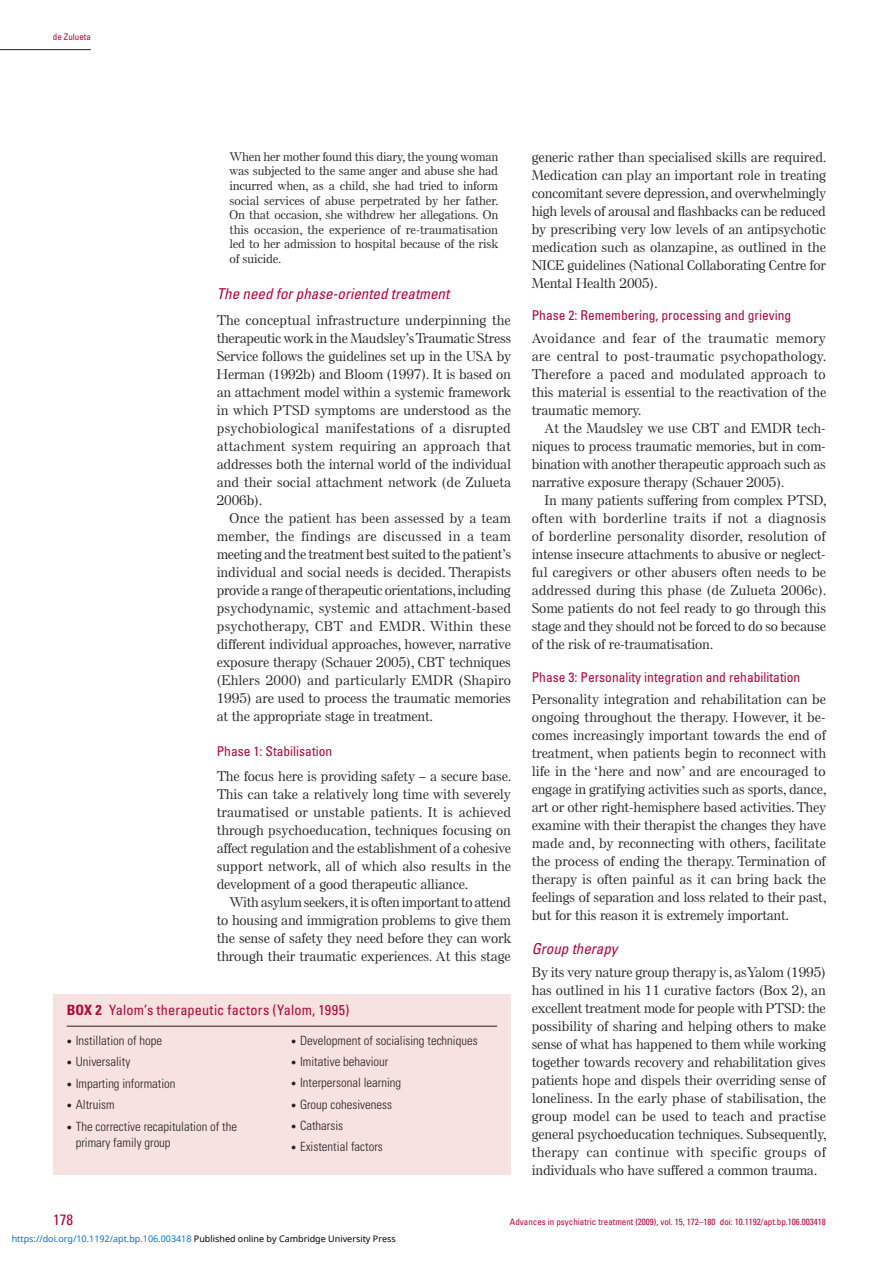
<style>
.page{position:relative;width:893px;height:1263px;background:#fff}
.page>*{position:absolute;margin:0;border:0;box-sizing:border-box;transform-origin:0 0}
.subhead_2{font:italic condensed 15px "Univers LT Std";color:#b30437}
.t1{font:condensed 15px "Univers LT Std";color:#b30437}
.Box_title{font:condensed 14.25px "Univers LT Std";letter-spacing:.01em;color:#b30437}
._1st_para{font:500 13.5px/18px "Else NPL Std";letter-spacing:.01em;color:#231f20;text-align:justify}
.Body_text{font:500 13.5px/18px "Else NPL Std";color:#231f20;text-align:justify}
.subhead_3{font:condensed 13.5px "Univers LT Std";color:#b30437}
.Box_bullet_list{font:300 condensed 12.75px/16.5px "Univers LT Std";color:#231f20}
.Quote__display__case{font:500 12px/14.7px "Else NPL Std";color:#231f20;text-align:justify}
.t2{font:condensed 9px "Univers LT Std";color:#b30437}
.t3{font:9px "Noto Sans";color:#0172cf}
.s1{font-weight:700}
.s2{font-family:"Newspaper Pi BT";font-weight:400;font-stretch:normal;font-size:7.5px}
.s3{color:#000}
</style>
<div class="page">
<hr style="left:0;top:49px;width:91px;height:1px;background:#231f20">
<div style="left:53px;top:994px;width:458px;height:180px;background:#f6e2df"></div>
<hr style="left:67px;top:1026px;width:430px;height:1px;background:#231f20">
<p class="t2" style="left:53px;top:31px;width:39px">de Zulueta</p>
<p class="Quote__display__case" style="left:230px;top:149px;width:270px">When her mother found this diary, the young woman was subjected to the same anger and abuse she had incurred when, as a child, she had tried to inform social services of abuse perpetrated by her father.<br>On that occasion, she withdrew her allegations. On this occasion, the experience of re-traumatisation led to her admission to hospital because of the risk of suicide.</p>
<p class="subhead_2" style="left:217px;top:284px;width:234px">The need for phase-oriented treatment</p>
<p class="_1st_para" style="left:217px;top:311px;width:296px">The conceptual infrastructure underpinning the therapeutic work in the Maudsley’s Traumatic Stress Service follows the guidelines set up in the USA by Herman (1992b) and Bloom (1997). It is based on an attachment model within a systemic framework in which PTSD symptoms are understood as the psychobiological manifestations of a disrupted attachment system requiring an approach that addresses both the internal world of the individual and their social attachment network (de Zulueta 2006b).</p>
<p class="Body_text" style="left:217px;top:509px;width:296px;text-indent:13px">Once the patient has been assessed by a team member, the findings are discussed in a team meeting and the treatment best suited to the patient’s individual and social needs is decided. Therapists provide a range of therapeutic orientations, including psychodynamic, systemic and attachment-based psychotherapy, CBT and EMDR. Within these different individual approaches, however, narrative exposure therapy (Schauer 2005), CBT techniques (Ehlers 2000) and particularly EMDR (Shapiro 1995) are used to process the traumatic memories at the appropriate stage in treatment.</p>
<p class="subhead_3" style="left:217px;top:743px;width:117px">Phase 1: Stabilisation</p>
<p class="_1st_para" style="left:217px;top:767px;width:296px">The focus here is providing safety – a secure base.<br>This can take a relatively long time with severely traumatised or unstable patients. It is achieved through psychoeducation, techniques focusing on affect regulation and the establishment of a cohesive support network, all of which also results in the development of a good therapeutic alliance.</p>
<p class="Body_text" style="left:217px;top:893px;width:296px;text-indent:13px">With asylum seekers, it is often important to attend to housing and immigration problems to give them the sense of safety they need before they can work through their traumatic experiences. At this stage</p>
<p class="Box_title" style="left:67px;top:1001px;width:284px"><span class="s1">Box 2</span> Yalom’s therapeutic factors (Yalom, 1995)</p>
<p class="Box_bullet_list" style="left:67px;top:1032px;width:97px"><span class="s2">•</span> Instillation of hope</p>
<p class="Box_bullet_list" style="left:67px;top:1053px;width:65px"><span class="s2">•</span> Universality</p>
<p class="Box_bullet_list" style="left:67px;top:1075px;width:110px"><span class="s2">•</span> Imparting information</p>
<p class="Box_bullet_list" style="left:67px;top:1096px;width:49px"><span class="s2">•</span> Altruism</p>
<p class="Box_bullet_list" style="left:76px;top:1118px;width:163px;text-indent:-9px"><span class="s2">•</span> The corrective recapitulation of the primary family group</p>
<p class="Box_bullet_list" style="left:291px;top:1032px;width:188px"><span class="s2">•</span> Development of socialising techniques</p>
<p class="Box_bullet_list" style="left:291px;top:1053px;width:99px"><span class="s2">•</span> Imitative behaviour</p>
<p class="Box_bullet_list" style="left:291px;top:1075px;width:112px"><span class="s2">•</span> Interpersonal learning</p>
<p class="Box_bullet_list" style="left:291px;top:1096px;width:103px"><span class="s2">•</span> Group cohesiveness</p>
<p class="Box_bullet_list" style="left:291px;top:1117px;width:54px"><span class="s2">•</span> Catharsis</p>
<p class="Box_bullet_list" style="left:291px;top:1138px;width:93px"><span class="s2">•</span> Existential factors</p>
<p class="Body_text" style="left:532px;top:148px;width:296px">generic rather than specialised skills are required.<br>Medication can play an important role in treating concomitant severe depression, and overwhelmingly high levels of arousal and flashbacks can be reduced by prescribing very low levels of an antipsychotic medication such as olanzapine, as outlined in the NICE guidelines (National Collaborating Centre for Mental Health 2005).</p>
<p class="subhead_3" style="left:532px;top:307px;width:261px">Phase 2: Remembering, processing and grieving</p>
<p class="_1st_para" style="left:532px;top:329px;width:296px">Avoidance and fear of the traumatic memory are central to post-traumatic psychopathology.<br>Therefore a paced and modulated approach to this material is essential to the reactivation of the traumatic memory.</p>
<p class="Body_text" style="left:532px;top:419px;width:295px;text-indent:13px">At the Maudsley we use CBT and EMDR tech&shy;niques to process traumatic memories, but in com&shy;bination with another therapeutic approach such as narrative exposure therapy (Schauer 2005).</p>
<p class="Body_text" style="left:532px;top:491px;width:296px;text-align:left;text-indent:13px">In many patients suffering from complex PTSD, often with borderline traits if not a diagnosis of borderline personality disorder, resolution of intense insecure attachments to abusive or neglect&shy;ful caregivers or other abusers often needs to be addressed during this phase (de Zulueta 2006c).<br>Some patients do not feel ready to go through this stage and they should not be forced to do so because of the risk of re-traumatisation.</p>
<p class="subhead_3" style="left:532px;top:668px;width:270px">Phase 3: Personality integration and rehabilitation</p>
<p class="_1st_para" style="left:532px;top:690px;width:296px;text-align:left">Personality integration and rehabilitation can be ongoing throughout the therapy. However, it be&shy;comes increasingly important towards the end of treatment, when patients begin to reconnect with life in the ‘here and now’ and are encouraged to engage in gratifying activities such as sports, dance, art or other right-hemisphere based activities. They examine with their therapist the changes they have made and, by reconnecting with others, facilitate the process of ending the therapy. Termination of therapy is often painful as it can bring back the feelings of separation and loss related to their past, but for this reason it is extremely important.</p>
<p class="subhead_2" style="left:532px;top:939px;width:87px">Group therapy</p>
<p class="_1st_para" style="left:532px;top:963px;width:296px">By its very nature group therapy is, as Yalom (1995) has outlined in his 11 curative factors (Box 2), an excellent treatment mode for people with PTSD: the possibility of sharing and helping others to make sense of what has happened to them while working together towards recovery and rehabilitation gives patients hope and dispels their overriding sense of loneliness. In the early phase of stabilisation, the group model can be used to teach and practise general psychoeducation techniques. Subsequently, therapy can continue with specific groups of individuals who have suffered a common trauma.</p>
<p class="t1" style="left:53px;top:1210px;width:21px">178</p>
<p class="t2" style="left:510px;top:1216px;width:317px">Advances in psychiatric treatment (2009), vol. 15, 172–180 doi: 10.1192/apt.bp.106.003418</p>
<p class="t3" style="left:12px;top:1232px;width:386px">https://doi.org/10.1192/apt.bp.106.003418 <span class="s3">Published online by Cambridge University Press</span></p>
</div>
